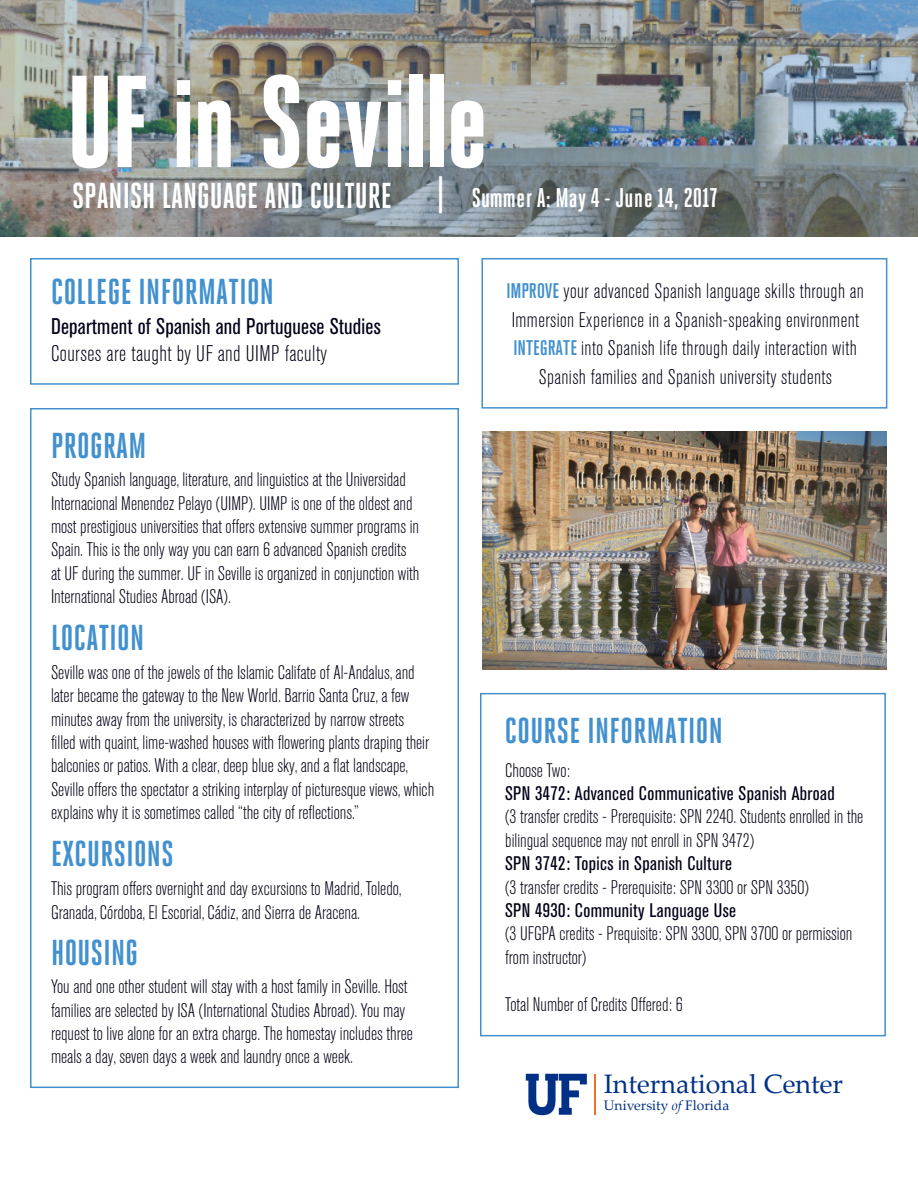
<style>
.page{position:relative;width:918px;height:1188px;background:#fff}
.page>*{position:absolute;margin:0;border:0;box-sizing:border-box;transform-origin:0 0}
.Front_Program_Title{font:800 130.5px "Heroic Condensed";letter-spacing:-.015em;color:#fff}
.t1{font:700 43.5px "Heroic Condensed";color:#fff}
.Section_Title{font:700 36px "Heroic Condensed";letter-spacing:.01em;color:#4291ce}
.Program_SubTitle_Inf{font:700 36px "Heroic Condensed";color:#fff}
.t2{font:700 27px "Heroic Condensed";color:#fff}
.t3{font:26.7px "Palatino Linotype";color:#003186}
.Course_Info_Body_Cop{font:condensed 22.5px/27px "Akzidenz Grotesk BQ";letter-spacing:.01em;color:#000016}
.Objective_Bold_Words{font:300 condensed 21px/28.5px "Akzidenz Grotesk BQ";letter-spacing:.02em;color:#000016}
.t4{font:300 condensed 19.5px/23.4px "Akzidenz Grotesk BQ";color:#000016}
.t5{font:13.8px "Palatino Linotype";color:#003186}
.s1{font-weight:500;color:#4390cd}
.s2{font-weight:300}
.s3{font-weight:400}
.s4{font-style:italic}
</style>
<div class="page">
<div style="left:480px;top:693px;width:406px;height:343px;border:2px solid #4291ce"></div>
<img style="left:0;top:0;width:918px;height:236px">
<div style="left:30px;top:408px;width:429px;height:680px;border:2px solid #4291ce"></div>
<img style="left:482px;top:431px;width:405px;height:238px">
<div style="left:30px;top:258px;width:429px;height:127px;border:2px solid #4291ce"></div>
<div style="left:482px;top:258px;width:405px;height:151px;border:2px solid #4291ce"></div>
<svg style="left:526px;top:1074px;width:61px;height:41px"></svg>
<hr style="left:594px;top:1074px;width:2px;height:41px;background:#f37023">
<p class="Front_Program_Title" style="left:66px;top:50px;width:424px">UF in Seville</p>
<p class="Program_SubTitle_Inf" style="left:72px;top:176px;width:321px">SPANISH LANGUAGE AND CULTURE</p>
<p class="t1" style="left:436px;top:169px;width:11px">|</p>
<p class="t2" style="left:472px;top:182px;width:247px">Summer A: May 4 - June 14, 2017</p>
<p class="Section_Title" style="left:51px;top:271px;width:225px">COLLEGE INFORMATION</p>
<p class="Objective_Bold_Words" style="left:507px;top:277px;width:358px"><span class="s1">IMPROVE</span> your advanced Spanish language skills through an<br>Immersion Experience in a Spanish-speaking environment</p>
<p class="Objective_Bold_Words" style="left:514px;top:334px;width:344px;text-align:center"><span class="s1">INTEGRATE</span> into Spanish life through daily interaction with<br>Spanish families and Spanish university students</p>
<p class="Course_Info_Body_Cop" style="left:51px;top:313px;width:331px">Department of Spanish and Portuguese Studies<br><span class="s2">Courses are taught by UF and UIMP faculty</span></p>
<p class="Section_Title" style="left:51px;top:426px;width:97px">PROGRAM</p>
<p class="t4" style="left:51px;top:468px;width:370px">Study Spanish language, literature, and linguistics at the Universidad Internacional Menendez Pelayo (UIMP). UIMP is one of the oldest and most prestigious universities that offers extensive summer programs in Spain. This is the only way you can earn 6 advanced Spanish credits at UF during the summer. UF in Seville is organized in conjunction with International Studies Abroad (ISA).</p>
<p class="Section_Title" style="left:51px;top:618px;width:95px">LOCATION</p>
<p class="t4" style="left:51px;top:661px;width:385px">Seville was one of the jewels of the Islamic Califate of Al-Andalus, and later became the gateway to the New World. Barrio Santa Cruz, a few minutes away from the university, is characterized by narrow streets<br>filled with quaint, lime-washed houses with flowering plants draping their balconies or patios. With a clear, deep blue sky, and a flat landscape, Seville offers the spectator a striking interplay of picturesque views, which explains why it is sometimes called “the city of reflections.”</p>
<p class="Section_Title" style="left:51px;top:834px;width:124px">EXCURSIONS</p>
<p class="t4" style="left:51px;top:877px;width:352px">This program offers overnight and day excursions to Madrid, Toledo,<br>Granada, Córdoba, El Escorial, Cádiz, and Sierra de Aracena.</p>
<p class="Section_Title" style="left:51px;top:933px;width:89px">HOUSING</p>
<p class="t4" style="left:51px;top:975px;width:363px">You and one other student will stay with a host family in Seville. Host families are selected by ISA (International Studies Abroad). You may request to live alone for an extra charge. The homestay includes three meals a day, seven days a week and laundry once a week.</p>
<p class="Section_Title" style="left:505px;top:711px;width:220px">COURSE INFORMATION</p>
<p class="t4" style="left:505px;top:759px;width:67px">Choose Two:</p>
<p class="t4" style="left:505px;top:782px;width:360px"><span class="s3">SPN 3472: Advanced Communicative Spanish Abroad<br></span>(3 transfer credits - Prerequisite: SPN 2240. Students enrolled in the bilingual sequence may not enroll in SPN 3472)<br><span class="s3">SPN 3742: Topics in Spanish Culture<br></span>(3 transfer credits - Prerequisite: SPN 3300 or SPN 3350)<br><span class="s3">SPN 4930: Community Language Use</span></p>
<p class="t4" style="left:505px;top:922px;width:349px">(3 UFGPA credits - Prequisite: SPN 3300, SPN 3700 or permission</p>
<p class="t4" style="left:505px;top:946px;width:83px">from instructor)</p>
<p class="t4" style="left:505px;top:993px;width:179px">Total Number of Credits Offered: 6</p>
<p class="t3" style="left:604px;top:1065px;width:241px">International Center</p>
<p class="t5" style="left:604px;top:1095px;width:127px">University <span class="s4">of</span> Florida</p>
</div>
